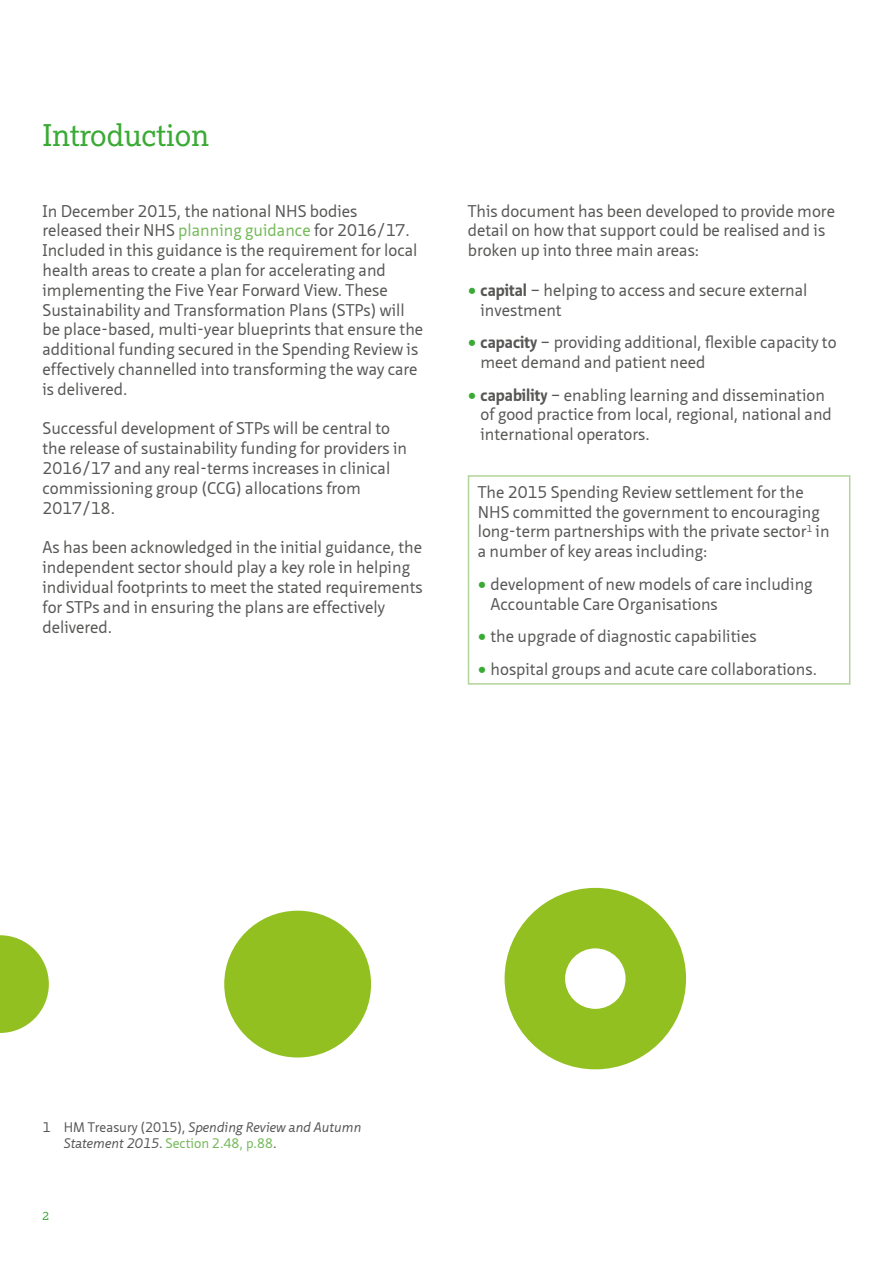
<style>
.page{position:relative;width:893px;height:1263px;background:#fff}
.page>*{position:absolute;margin:0;border:0;box-sizing:border-box;transform-origin:0 0}
.t1{font:30px "Lexia";color:#3aaa35}
.t2{font:16.5px/19.8px "Neue Sans";color:#575756}
.t3{font:italic 13.5px/16.2px "Neue Sans";color:#575756}
.t4{font:12px "Lexia";color:#3aaa35}
.s1{color:#74b959}
.s2{font-weight:700;font-size:21px;color:#3aaa35}
.s3{font-weight:700}
.s4{font-style:normal}
.s5{font-style:normal;color:#74b959}
</style>
<div class="page">
<div style="left:468px;top:475px;width:382px;height:210px;border:2px solid #b0d49b"></div>
<svg style="left:0;top:935px;width:49px;height:98px"></svg>
<svg style="left:505px;top:888px;width:181px;height:181px"></svg>
<div style="left:224px;top:911px;width:147px;height:146px;background:#92c020;border-radius:50%"></div>
<h1 class="t1" style="left:43px;top:116px;width:168px">Introduction</h1>
<p class="t2" style="left:43px;top:201px;width:382px">In December 2015, the national NHS bodies<br>released their NHS <span class="s1">planning guidance</span> for 2016/17.<br>Included in this guidance is the requirement for local health areas to create a plan for accelerating and implementing the Five Year Forward View. These Sustainability and Transformation Plans (STPs) will be place-based, multi-year blueprints that ensure the additional funding secured in the Spending Review is effectively channelled into transforming the way care is delivered.</p>
<p class="t2" style="left:43px;top:419px;width:366px">Successful development of STPs will be central to the release of sustainability funding for providers in 2016/17 and any real-terms increases in clinical commissioning group (CCG) allocations from 2017/18.</p>
<p class="t2" style="left:43px;top:538px;width:382px">As has been acknowledged in the initial guidance, the independent sector should play a key role in helping individual footprints to meet the stated requirements for STPs and in ensuring the plans are effectively delivered.</p>
<p class="t2" style="left:468px;top:201px;width:369px">This document has been developed to provide more detail on how that support could be realised and is broken up into three main areas:</p>
<p class="t2" style="left:480px;top:280px;width:328px;text-indent:-13px"><span class="s2">•</span> <span class="s3">capital</span> – helping to access and secure external investment</p>
<p class="t2" style="left:480px;top:333px;width:358px;text-indent:-13px"><span class="s2">•</span> <span class="s3">capacity</span> – providing additional, flexible capacity to meet demand and patient need</p>
<p class="t2" style="left:480px;top:385px;width:353px;text-indent:-13px"><span class="s2">•</span> <span class="s3">capability</span> – enabling learning and dissemination of good practice from local, regional, national and international operators.</p>
<p class="t2" style="left:478px;top:482px;width:353px">The 2015 Spending Review settlement for the NHS committed the government to encouraging long-term partnerships with the private sector<sup>1</sup> in a number of key areas including:</p>
<p class="t2" style="left:490px;top:574px;width:324px;text-indent:-13px"><span class="s2">•</span> development of new models of care including<br>Accountable Care Organisations</p>
<p class="t2" style="left:478px;top:627px;width:280px"><span class="s2">•</span> the upgrade of diagnostic capabilities</p>
<p class="t2" style="left:478px;top:659px;width:341px"><span class="s2">•</span> hospital groups and acute care collaborations.</p>
<p class="t3" style="left:64px;top:1119px;width:299px;text-indent:-21px"><span class="s4">1 HM Treasury (2015),</span> Spending Review and Autumn<br>Statement 2015<span class="s4">.</span> <span class="s5">Section 2.48, p.88</span><span class="s4">.</span></p>
<p class="t4" style="left:43px;top:1208px;width:8px">2</p>
</div>
